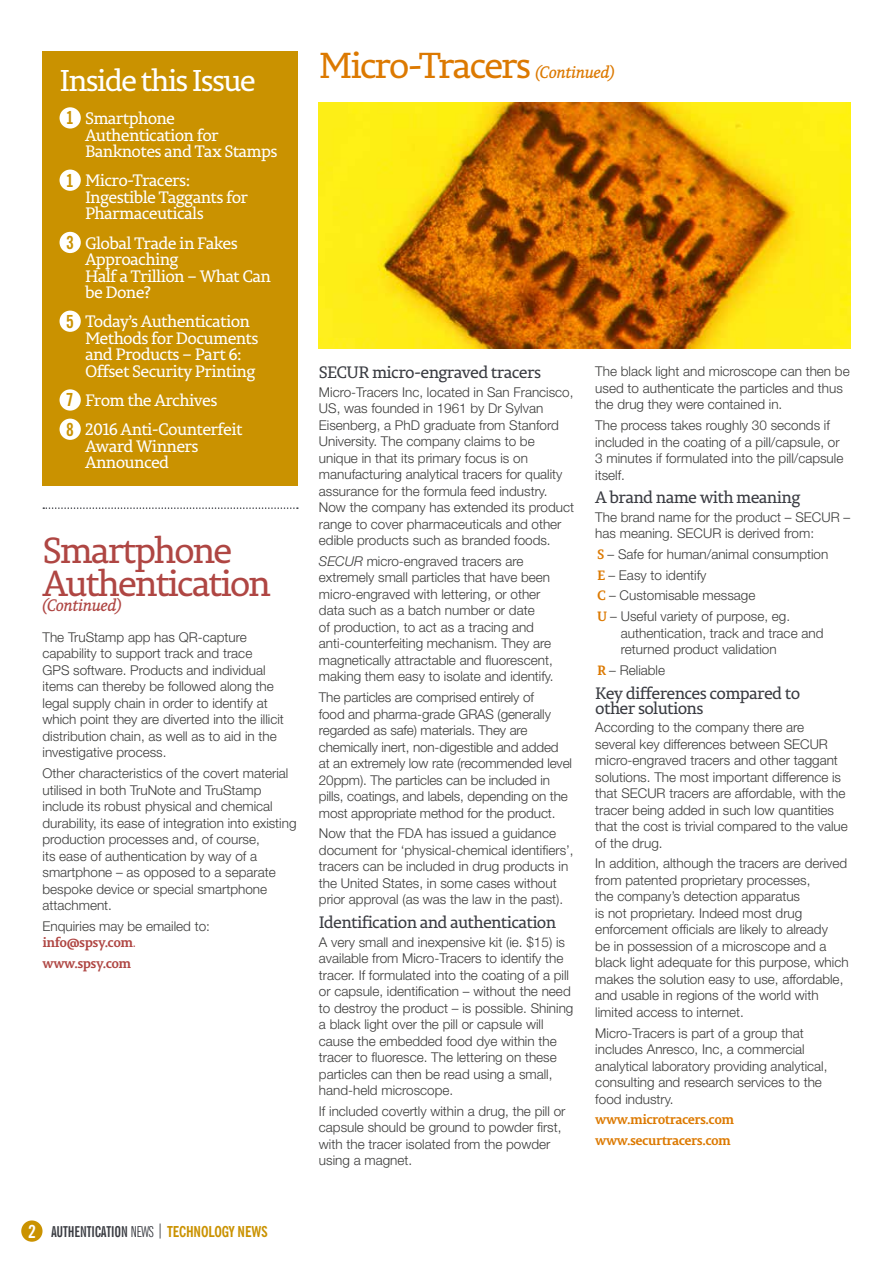
<style>
.page{position:relative;width:893px;height:1263px;background:#fff}
.page>*{position:absolute;margin:0;border:0;box-sizing:border-box;transform-origin:0 0}
.t1{font:36px "Permian Slab Serif Typeface";letter-spacing:-.065em;color:#dc7901}
.t2{font:36px/33px "Permian Slab Serif Typeface";letter-spacing:-.065em;color:#af4643}
.t3{font:30px "Permian Slab Serif Typeface";letter-spacing:-.06em;color:#fff}
.t4{font:16.5px/16.5px "Permian Slab Serif Typeface";letter-spacing:-.04em;color:#fff}
.t5{font:16.5px/15px "Permian Slab Serif Typeface";letter-spacing:-.04em;color:#393b41}
.t6{font:italic 16.5px "Permian Slab Serif Typeface";letter-spacing:-.04em;color:#af4643}
.t7{font:700 extra-condensed 15px "News Gothic BT";letter-spacing:-.01em;color:#393b41}
.t8{font:300 13.5px/16.5px "Helvetica Neue";color:#3c3c3b}
.t9{font:700 13.5px/20.7px "Permian Slab Serif Typeface";letter-spacing:-.04em;color:#dc7901}
.t10{font:700 13.5px/20.7px "Permian Slab Serif Typeface";letter-spacing:-.04em;color:#af4643}
.s1{font-family:"News Gothic BT";font-weight:700;font-stretch:condensed;font-size:18px;color:#ca9200}
.s2{font-family:"Helvetica Neue";font-weight:300}
.s3{font-stretch:condensed;font-size:18px;color:#fff}
.s4{font-weight:400}
.s5{font-weight:400;font-stretch:condensed}
.s6{font-stretch:condensed;color:#ca9200}
.s7{font-style:italic;font-size:16.5px}
.s8{font-style:italic}
.s9{font-family:"Permian Slab Serif Typeface";font-weight:700;color:#dc7901}
</style>
<div class="page">
<div style="left:21px;top:1220px;width:22px;height:22px;background:#ca9200;border-radius:50%"></div>
<div style="left:43px;top:51px;width:255px;height:434px;background:#ca9200"></div>
<div style="left:60px;top:107px;width:21px;height:22px;background:#fff;border-radius:50%"></div>
<div style="left:60px;top:170px;width:21px;height:21px;background:#fff;border-radius:50%"></div>
<div style="left:60px;top:232px;width:21px;height:21px;background:#fff;border-radius:50%"></div>
<div style="left:60px;top:311px;width:21px;height:21px;background:#fff;border-radius:50%"></div>
<div style="left:60px;top:389px;width:21px;height:22px;background:#fff;border-radius:50%"></div>
<div style="left:60px;top:419px;width:21px;height:21px;background:#fff;border-radius:50%"></div>
<svg style="left:43px;top:507px;width:255px;height:2px"></svg>
<img style="left:319px;top:102px;width:531px;height:247px">
<h2 class="t3" style="left:60px;top:56px;width:198px">Inside this Issue</h2>
<p class="t4" style="left:85px;top:109px;width:194px;text-indent:-19px"><span class="s1">1</span> Smartphone<br>Authentication for<br>Banknotes and Tax Stamps</p>
<p class="t4" style="left:85px;top:172px;width:165px;text-indent:-19px"><span class="s1">1</span> Micro-Tracers:<br>Ingestible Taggants for<br>Pharmaceuticals</p>
<p class="t4" style="left:85px;top:234px;width:187px;text-indent:-19px"><span class="s1">3</span> Global Trade in Fakes<br>Approaching<br>Half a Trillion – What Can be Done?</p>
<p class="t4" style="left:85px;top:313px;width:175px;text-indent:-19px"><span class="s1">5</span> Today’s Authentication<br>Methods for Documents and Products – Part 6:<br>Offset Security Printing</p>
<p class="t4" style="left:66px;top:385px;width:178px;line-height:29.2px"><span class="s1">7</span> From the Archives<br><span class="s1">8</span> 2016 Anti-Counterfeit</p>
<p class="t4" style="left:85px;top:437px;width:115px">Award Winners<br>Announced</p>
<h1 class="t2" style="left:43px;top:532px;width:230px">Smartphone<br>Authentication</h1>
<p class="t6" style="left:43px;top:592px;width:81px">(Continued)</p>
<p class="t8" style="left:43px;top:629px;width:243px">The TruStamp app has QR-capture capability to support track and trace<br>GPS software. Products and individual items can thereby be followed along the legal supply chain in order to identify at which point they are diverted into the illicit distribution chain, as well as to aid in the investigative process.</p>
<p class="t8" style="left:43px;top:765px;width:256px">Other characteristics of the covert material utilised in both TruNote and TruStamp include its robust physical and chemical durability, its ease of integration into existing production processes and, of course,<br>its ease of authentication by way of a smartphone – as opposed to a separate bespoke device or special smartphone attachment.</p>
<p class="t8" style="left:43px;top:918px;width:169px">Enquiries may be emailed to:</p>
<p class="t10" style="left:43px;top:932px;width:95px">info@spsy.com<span class="s2">. </span>www.spsy.com</p>
<p class="t7" style="left:28px;top:1222px;width:241px"><span class="s3">2</span> AUTHENTICATION <span class="s4">NEWS</span> <span class="s5">|</span> <span class="s6">TECHNOLOGY NEWS</span></p>
<h1 class="t1" style="left:319px;top:37px;width:297px">Micro-Tracers <span class="s7">(Continued)</span></h1>
<p class="t5" style="left:319px;top:364px;width:224px">SECUR micro-engraved tracers</p>
<p class="t8" style="left:319px;top:383px;width:257px">Micro-Tracers Inc, located in San Francisco, US, was founded in 1961 by Dr Sylvan Eisenberg, a PhD graduate from Stanford University. The company claims to be unique in that its primary focus is on manufacturing analytical tracers for quality assurance for the formula feed industry.<br>Now the company has extended its product range to cover pharmaceuticals and other edible products such as branded foods.</p>
<p class="t8" style="left:319px;top:553px;width:236px"><span class="s8">SECUR</span> micro-engraved tracers are extremely small particles that have been micro-engraved with lettering, or other data such as a batch number or date<br>of production, to act as a tracing and anti-counterfeiting mechanism. They are magnetically attractable and fluorescent, making them easy to isolate and identify.</p>
<p class="t8" style="left:319px;top:689px;width:255px">The particles are comprised entirely of<br>food and pharma-grade GRAS (generally regarded as safe) materials. They are chemically inert, non-digestible and added at an extremely low rate (recommended level 20ppm). The particles can be included in pills, coatings, and labels, depending on the most appropriate method for the product.</p>
<p class="t8" style="left:319px;top:825px;width:256px">Now that the FDA has issued a guidance document for ‘physical-chemical identifiers’, tracers can be included in drug products in the United States, in some cases without prior approval (as was the law in the past).</p>
<p class="t5" style="left:319px;top:914px;width:239px">Identification and authentication</p>
<p class="t8" style="left:319px;top:933px;width:256px">A very small and inexpensive kit (ie. $15) is available from Micro-Tracers to identify the tracer. If formulated into the coating of a pill or capsule, identification – without the need to destroy the product – is possible. Shining a black light over the pill or capsule will cause the embedded food dye within the tracer to fluoresce. The lettering on these particles can then be read using a small, hand-held microscope.</p>
<p class="t8" style="left:319px;top:1102px;width:248px">If included covertly within a drug, the pill or capsule should be ground to powder first, with the tracer isolated from the powder using a magnet.</p>
<p class="t8" style="left:595px;top:363px;width:256px">The black light and microscope can then be used to authenticate the particles and thus the drug they were contained in.</p>
<p class="t8" style="left:595px;top:417px;width:250px">The process takes roughly 30 seconds if included in the coating of a pill/capsule, or 3 minutes if formulated into the pill/capsule itself.</p>
<p class="t5" style="left:595px;top:489px;width:207px">A brand name with meaning</p>
<p class="t8" style="left:595px;top:508px;width:256px">The brand name for the product – SECUR – has meaning. SECUR is derived from:</p>
<p class="t8" style="left:597px;top:543px;width:233px;line-height:20.7px"><span class="s9">S</span> – Safe for human/animal consumption<br><span class="s9">E</span> – Easy to identify<br><span class="s9">C</span> – Customisable message<br><span class="s9">U</span> – Useful variety of purpose, eg.</p>
<p class="t8" style="left:621px;top:624px;width:204px">authentication, track and trace and returned product validation</p>
<p class="t8" style="left:597px;top:662px;width:70px"><span class="s9">R</span> – Reliable</p>
<p class="t5" style="left:595px;top:684px;width:206px">Key differences compared to other solutions</p>
<p class="t8" style="left:595px;top:719px;width:254px">According to the company there are several key differences between SECUR micro-engraved tracers and other taggant solutions. The most important difference is that SECUR tracers are affordable, with the tracer being added in such low quantities that the cost is trivial compared to the value of the drug.</p>
<p class="t8" style="left:595px;top:855px;width:255px">In addition, although the tracers are derived from patented proprietary processes,<br>the company’s detection apparatus<br>is not proprietary. Indeed most drug enforcement officials are likely to already<br>be in possession of a microscope and a black light adequate for this purpose, which makes the solution easy to use, affordable, and usable in regions of the world with limited access to internet.</p>
<p class="t8" style="left:595px;top:1024px;width:234px">Micro-Tracers is part of a group that includes Anresco, Inc, a commercial analytical laboratory providing analytical, consulting and research services to the food industry.</p>
<p class="t9" style="left:595px;top:1108px;width:140px">www.microtracers.com www.securtracers.com</p>
</div>
